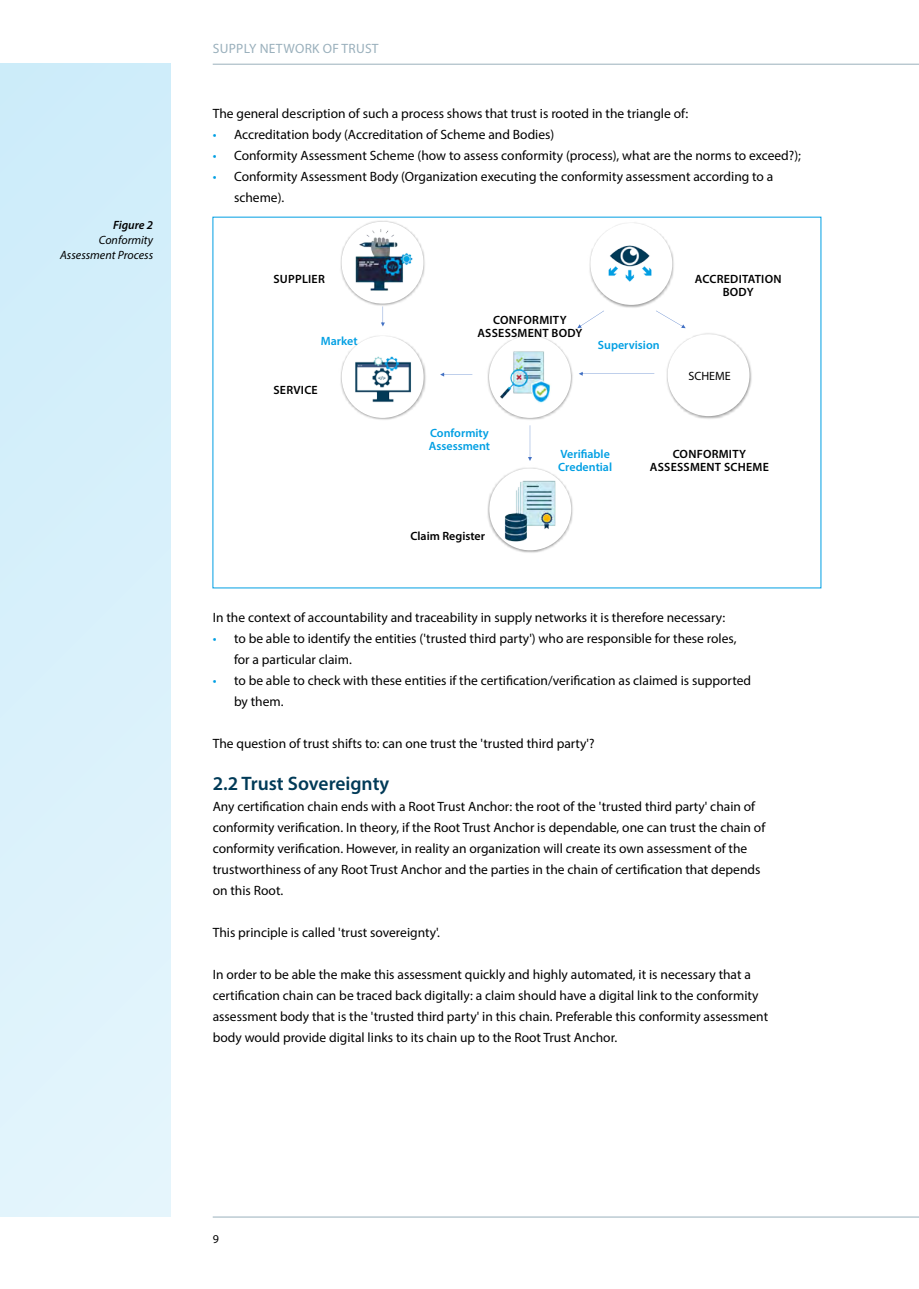
<style>
.page{position:relative;width:919px;height:1289px;background:#fff}
.page>*{position:absolute;margin:0;border:0;box-sizing:border-box;transform-origin:0 0}
.t1{font:600 19.5px "Myriad Pro";color:#013a57}
.t2{font:13.5px/21px "Myriad Pro";color:#000}
.t3{font:13.5px "Myriad Pro";letter-spacing:.02em;color:#9ab0bc}
.t4{font:600 12px/13.5px "Myriad Pro";letter-spacing:.02em;color:#000;text-align:center}
.t5{font:600 12px/13.5px "Myriad Pro";color:#009fe3}
.t6{font:italic 12px/15px "Myriad Pro";color:#000;text-align:right}
.t7{font:600 12px "Myriad Pro";color:#000}
.t8{font:12px "Myriad Pro";color:#000}
.t9{font:italic 600 12px "Myriad Pro";color:#000}
.s1{color:#009fe3}
</style>
<div class="page">
<div style="left:0;top:64px;width:170px;height:1152px;background:#d8f0fb"></div>
<hr style="left:213px;top:64px;width:705px;height:1px;background:#9ab0bc">
<hr style="left:213px;top:1216px;width:705px;height:1px;background:#9ab0bc">
<img style="left:340px;top:260px;width:60px;height:46px">
<img style="left:522px;top:357px;width:51px;height:63px">
<img style="left:620px;top:252px;width:54px;height:56px">
<svg style="left:381px;top:306px;width:4px;height:20px"></svg>
<svg style="left:440px;top:372px;width:32px;height:4px"></svg>
<svg style="left:577px;top:310px;width:27px;height:18px"></svg>
<svg style="left:528px;top:425px;width:4px;height:36px"></svg>
<img style="left:341px;top:217px;width:86px;height:85px">
<img style="left:340px;top:336px;width:86px;height:84px">
<img style="left:487px;top:335px;width:80px;height:84px">
<img style="left:487px;top:468px;width:85px;height:85px">
<svg style="left:656px;top:310px;width:29px;height:18px"></svg>
<img style="left:589px;top:222px;width:83px;height:84px">
<img style="left:666px;top:333px;width:86px;height:86px">
<div style="left:667px;top:334px;width:82px;height:82px;background:#fff;border-radius:50%"></div>
<svg style="left:579px;top:372px;width:75px;height:4px"></svg>
<p class="t9" style="left:113px;top:217px;width:42px">Figure 2</p>
<p class="t6" style="left:60px;top:232px;width:95px">Conformity<br>Assessment Process</p>
<p class="t3" style="left:213px;top:40px;width:167px">SUPPLY NETWORK OF TRUST</p>
<p class="t2" style="left:213px;top:102px;width:477px">The general description of such a process shows that trust is rooted in the triangle of:</p>
<p class="t2" style="left:213px;top:123px;width:343px"><span class="s1">•</span> Accreditation body (Accreditation of Scheme and Bodies)</p>
<p class="t2" style="left:213px;top:144px;width:589px"><span class="s1">•</span> Conformity Assessment Scheme (how to assess conformity (process), what are the norms to exceed?);</p>
<p class="t2" style="left:234px;top:165px;width:541px;text-indent:-21px"><span class="s1">•</span> Conformity Assessment Body (Organization executing the conformity assessment according to a scheme).</p>
<p class="t4" style="left:273px;top:271px;width:53px">SUPPLIER</p>
<p class="t5" style="left:321px;top:334px;width:38px">Market</p>
<p class="t4" style="left:273px;top:383px;width:46px">SERVICE</p>
<p class="t4" style="left:477px;top:313px;width:106px">CONFORMITY<br>ASSESSMENT BODY</p>
<p class="t5" style="left:598px;top:338px;width:63px">Supervision</p>
<p class="t4" style="left:694px;top:271px;width:88px">ACCREDITATION<br>BODY</p>
<p class="t8" style="left:688px;top:368px;width:44px">SCHEME</p>
<p class="t5" style="left:429px;top:425px;width:63px">Conformity<br>Assessment</p>
<p class="t7" style="left:410px;top:528px;width:76px">Claim Register</p>
<p class="t5" style="left:558px;top:446px;width:55px">Verifiable<br>Credential</p>
<p class="t4" style="left:649px;top:446px;width:120px">CONFORMITY<br>ASSESSMENT SCHEME</p>
<p class="t2" style="left:213px;top:606px;width:514px">In the context of accountability and traceability in supply networks it is therefore necessary:</p>
<p class="t2" style="left:234px;top:627px;width:504px;text-indent:-21px"><span class="s1">•</span> to be able to identify the entities ('trusted third party') who are responsible for these roles, for a particular claim.</p>
<p class="t2" style="left:234px;top:669px;width:518px;text-indent:-21px"><span class="s1">•</span> to be able to check with these entities if the certification/verification as claimed is supported by them.</p>
<p class="t2" style="left:213px;top:732px;width:383px">The question of trust shifts to: can one trust the 'trusted third party'?</p>
<h1 class="t1" style="left:213px;top:771px;width:178px">2.2 Trust Sovereignty</h1>
<p class="t2" style="left:213px;top:795px;width:554px">Any certification chain ends with a Root Trust Anchor: the root of the 'trusted third party' chain of conformity verification. In theory, if the Root Trust Anchor is dependable, one can trust the chain of conformity verification. However, in reality an organization will create its own assessment of the trustworthiness of any Root Trust Anchor and the parties in the chain of certification that depends on this Root.</p>
<p class="t2" style="left:213px;top:921px;width:229px">This principle is called 'trust sovereignty'.</p>
<p class="t2" style="left:213px;top:963px;width:557px">In order to be able the make this assessment quickly and highly automated, it is necessary that a certification chain can be traced back digitally: a claim should have a digital link to the conformity assessment body that is the 'trusted third party' in this chain. Preferable this conformity assessment body would provide digital links to its chain up to the Root Trust Anchor.</p>
<p class="t8" style="left:213px;top:1231px;width:8px">9</p>
</div>
